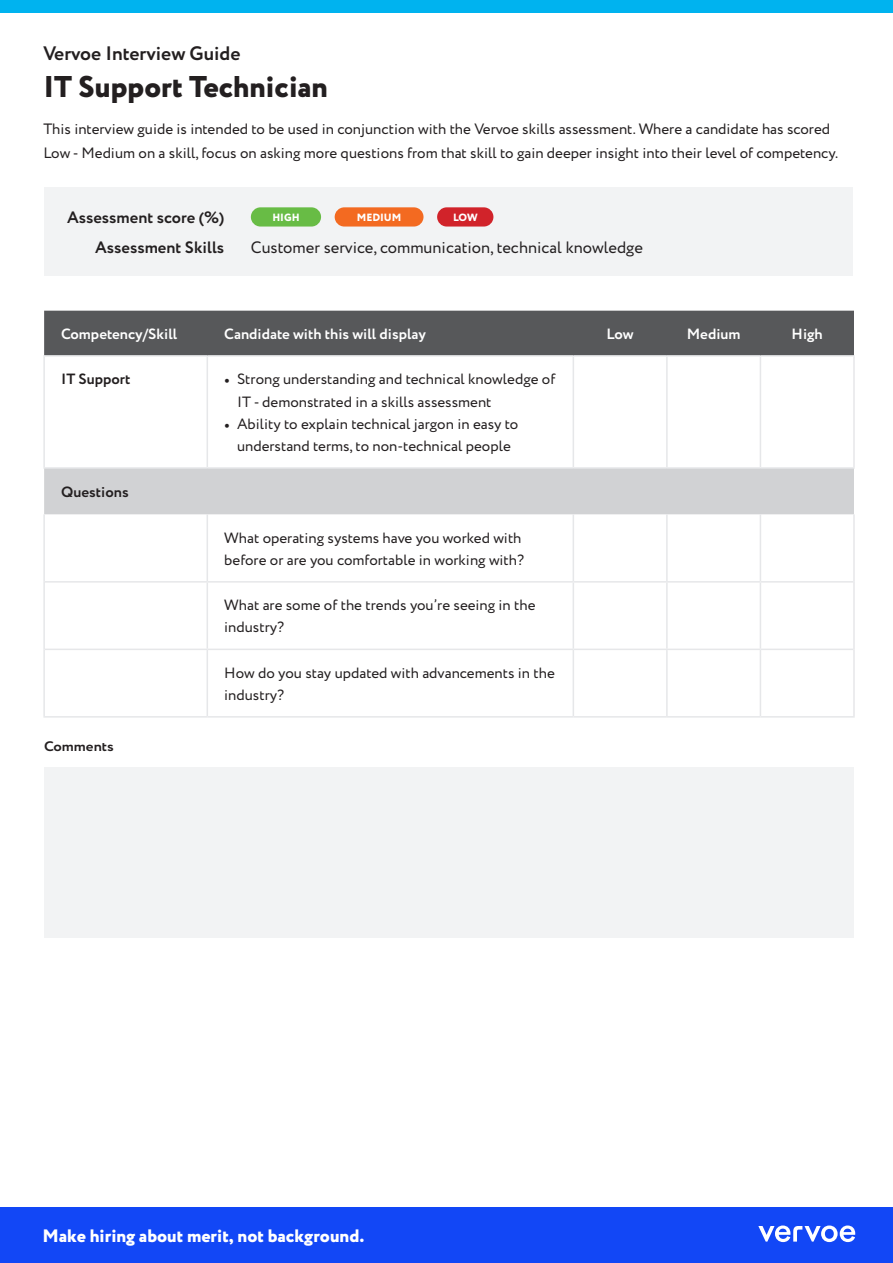
<style>
.page{position:relative;width:893px;height:1263px;background:#fff}
.page>*{position:absolute;margin:0;border:0;box-sizing:border-box;transform-origin:0 0}
.t1{font:800 30px "Circe";color:#231f20}
.t2{font:700 19.5px "Circe";color:#231f20}
.t3{font:800 18px "Circe";color:#fff}
.t4{font:16.5px "Circe";color:#231f20}
.t5{font:700 16.5px "Circe";color:#231f20}
.t6{font:15px/24px "Circe";color:#231f20}
.t7{font:14.85px/22.4px "Circe";color:#231f20}
.t8{font:700 14.85px "Circe";color:#fff}
.t9{font:700 14.85px "Circe";color:#231f20}
.t10{font:700 13.8px "Circe";color:#231f20;scale:1.09 1}
.t11{font:800 10.5px "Circe";color:#fff}
.s1{font-family:"Minion Pro"}
</style>
<div class="page">
<div style="left:0;top:1208px;width:893px;height:55px;background:#1247f6"></div>
<svg style="left:758px;top:1225px;width:97px;height:17px"></svg>
<div style="left:44px;top:188px;width:808px;height:88px;background:#f2f3f4"></div>
<div style="left:44px;top:311px;width:810px;height:44px;background:#57585a"></div>
<div style="left:44px;top:469px;width:810px;height:45px;background:#d1d2d4"></div>
<div style="left:44px;top:768px;width:810px;height:170px;background:#f2f3f4"></div>
<hr style="left:43px;top:514px;width:2px;height:68px;background:#e6e7e9">
<hr style="left:207px;top:514px;width:1px;height:67px;background:#e6e7e9">
<hr style="left:573px;top:514px;width:1px;height:67px;background:#e6e7e9">
<hr style="left:666px;top:514px;width:2px;height:67px;background:#e6e7e9">
<hr style="left:760px;top:514px;width:1px;height:67px;background:#e6e7e9">
<hr style="left:853px;top:514px;width:2px;height:68px;background:#e6e7e9">
<hr style="left:43px;top:582px;width:2px;height:67px;background:#e6e7e9">
<hr style="left:207px;top:583px;width:1px;height:66px;background:#e6e7e9">
<hr style="left:573px;top:583px;width:1px;height:66px;background:#e6e7e9">
<hr style="left:666px;top:583px;width:2px;height:66px;background:#e6e7e9">
<hr style="left:760px;top:583px;width:1px;height:66px;background:#e6e7e9">
<hr style="left:853px;top:582px;width:2px;height:67px;background:#e6e7e9">
<hr style="left:43px;top:649px;width:2px;height:67px;background:#e6e7e9">
<hr style="left:207px;top:650px;width:1px;height:66px;background:#e6e7e9">
<hr style="left:573px;top:650px;width:1px;height:66px;background:#e6e7e9">
<hr style="left:666px;top:650px;width:2px;height:66px;background:#e6e7e9">
<hr style="left:760px;top:650px;width:1px;height:66px;background:#e6e7e9">
<hr style="left:853px;top:649px;width:2px;height:67px;background:#e6e7e9">
<hr style="left:45px;top:581px;width:162px;height:2px;background:#e6e7e9">
<hr style="left:207px;top:581px;width:366px;height:2px;background:#e6e7e9">
<hr style="left:573px;top:581px;width:94px;height:2px;background:#e6e7e9">
<hr style="left:667px;top:581px;width:93px;height:2px;background:#e6e7e9">
<hr style="left:760px;top:581px;width:93px;height:2px;background:#e6e7e9">
<hr style="left:43px;top:355px;width:164px;height:2px;background:#e6e7e9">
<hr style="left:207px;top:355px;width:366px;height:2px;background:#e6e7e9">
<hr style="left:573px;top:355px;width:94px;height:2px;background:#e6e7e9">
<hr style="left:667px;top:355px;width:93px;height:2px;background:#e6e7e9">
<hr style="left:760px;top:355px;width:95px;height:2px;background:#e6e7e9">
<hr style="left:43px;top:467px;width:164px;height:2px;background:#e6e7e9">
<hr style="left:207px;top:467px;width:366px;height:2px;background:#e6e7e9">
<hr style="left:573px;top:467px;width:94px;height:2px;background:#e6e7e9">
<hr style="left:667px;top:467px;width:93px;height:2px;background:#e6e7e9">
<hr style="left:760px;top:467px;width:95px;height:2px;background:#e6e7e9">
<hr style="left:43px;top:357px;width:2px;height:110px;background:#e6e7e9">
<hr style="left:207px;top:357px;width:1px;height:110px;background:#e6e7e9">
<hr style="left:573px;top:357px;width:1px;height:110px;background:#e6e7e9">
<hr style="left:666px;top:357px;width:2px;height:110px;background:#e6e7e9">
<hr style="left:760px;top:357px;width:1px;height:110px;background:#e6e7e9">
<hr style="left:853px;top:357px;width:2px;height:110px;background:#e6e7e9">
<hr style="left:45px;top:649px;width:162px;height:1px;background:#e6e7e9">
<hr style="left:207px;top:649px;width:366px;height:1px;background:#e6e7e9">
<hr style="left:573px;top:649px;width:94px;height:1px;background:#e6e7e9">
<hr style="left:667px;top:649px;width:93px;height:1px;background:#e6e7e9">
<hr style="left:760px;top:649px;width:93px;height:1px;background:#e6e7e9">
<hr style="left:43px;top:716px;width:164px;height:2px;background:#e6e7e9">
<hr style="left:207px;top:716px;width:366px;height:2px;background:#e6e7e9">
<hr style="left:573px;top:716px;width:94px;height:2px;background:#e6e7e9">
<hr style="left:667px;top:716px;width:93px;height:2px;background:#e6e7e9">
<hr style="left:760px;top:716px;width:95px;height:2px;background:#e6e7e9">
<div style="left:251px;top:207px;width:70px;height:20px;background:#68bc45;border-radius:10px"></div>
<div style="left:335px;top:207px;width:88px;height:20px;background:#f36a21;border-radius:10px"></div>
<div style="left:437px;top:207px;width:56px;height:20px;background:#d1232a;border-radius:10px"></div>
<div style="left:0;top:0;width:893px;height:12px;background:#00b3ef"></div>
<p class="t2" style="left:43px;top:40px;width:199px">Vervoe Interview Guide</p>
<p class="t1" style="left:43px;top:66px;width:286px">IT Support Technician</p>
<p class="t6" style="left:43px;top:117px;width:796px">This interview guide is intended to be used in conjunction with the Vervoe skills assessment. Where a candidate has scored<br>Low - Medium on a skill, focus on asking more questions from that skill to gain deeper insight into their level of competency.</p>
<p class="t5" style="left:67px;top:206px;width:159px">Assessment score (%)</p>
<p class="t5" style="left:95px;top:237px;width:131px">Assessment Skills</p>
<p class="t11" style="left:272px;top:210px;width:29px">HIGH</p>
<p class="t11" style="left:357px;top:210px;width:46px">MEDIUM</p>
<p class="t11" style="left:453px;top:210px;width:26px">LOW</p>
<p class="t4" style="left:251px;top:237px;width:394px">Customer service, communication, technical knowledge</p>
<p class="t8" style="left:61px;top:324px;width:118px">Competency/Skill</p>
<p class="t8" style="left:224px;top:324px;width:203px">Candidate with this will display</p>
<p class="t8" style="left:606px;top:324px;width:29px">Low</p>
<p class="t8" style="left:687px;top:324px;width:55px">Medium</p>
<p class="t8" style="left:792px;top:324px;width:33px">High</p>
<p class="t9" style="left:61px;top:369px;width:71px">IT Support</p>
<p class="t7" style="left:237px;top:368px;width:320px;text-indent:-13px"><span class="s1">•</span> Strong understanding and technical knowledge of<br>IT - demonstrated in a skills assessment</p>
<p class="t7" style="left:224px;top:413px;width:296px;text-align:center"><span class="s1">•</span> Ability to explain technical jargon in easy to understand terms, to non-technical people</p>
<p class="t9" style="left:61px;top:482px;width:69px">Questions</p>
<p class="t7" style="left:224px;top:527px;width:301px">What operating systems have you worked with before or are you comfortable in working with?</p>
<p class="t7" style="left:224px;top:594px;width:313px">What are some of the trends you’re seeing in the industry?</p>
<p class="t7" style="left:224px;top:662px;width:332px">How do you stay updated with advancements in the industry?</p>
<p class="t10" style="left:44px;top:737px;width:66px">Comments</p>
<p class="t3" style="left:43px;top:1224px;width:323px">Make hiring about merit, not background.</p>
</div>
